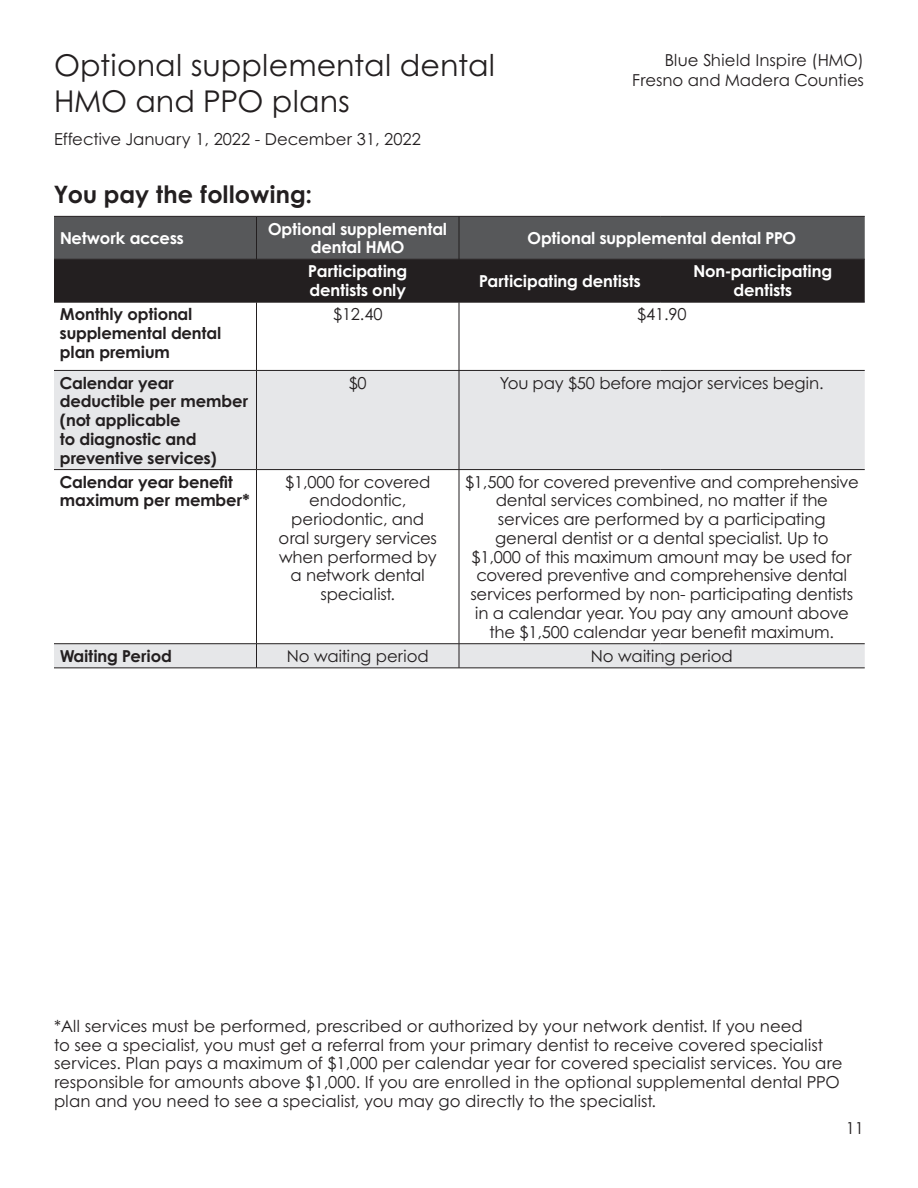
<style>
.page{position:relative;width:918px;height:1188px;background:#fff}
.page>*{position:absolute;margin:0;border:0;box-sizing:border-box;transform-origin:0 0}
.t1{font:30px/36px "Century Gothic B";color:#231f20}
.t2{font:700 24px "Century Gothic B";color:#231f20}
.t3{font:16.5px/18.8px "Century Gothic B";letter-spacing:-.01em;color:#231f20;text-align:center}
.t4{font:700 16.5px/18.8px "Century Gothic B";letter-spacing:-.01em;color:#231f20}
.t5{font:700 16.5px/18.8px "Century Gothic B";letter-spacing:-.01em;color:#fff;text-align:center}
</style>
<div class="page">
<svg style="left:54px;top:217px;width:811px;height:85px;background:#3c3b3c"></svg>
<svg style="left:54px;top:371px;width:811px;height:297px"></svg>
<hr style="left:54px;top:216px;width:202px;height:1px;background:#231f20">
<hr style="left:256px;top:216px;width:203px;height:1px;background:#231f20">
<hr style="left:256px;top:217px;width:1px;height:42px;background:#231f20">
<hr style="left:459px;top:216px;width:202px;height:1px;background:#231f20">
<hr style="left:459px;top:217px;width:1px;height:42px;background:#231f20">
<hr style="left:661px;top:216px;width:204px;height:1px;background:#231f20">
<hr style="left:54px;top:259px;width:202px;height:1px;background:#231f20">
<hr style="left:256px;top:259px;width:203px;height:1px;background:#231f20">
<hr style="left:256px;top:259px;width:1px;height:43px;background:#231f20">
<hr style="left:459px;top:259px;width:202px;height:1px;background:#231f20">
<hr style="left:459px;top:259px;width:1px;height:43px;background:#231f20">
<hr style="left:661px;top:259px;width:204px;height:1px;background:#231f20">
<hr style="left:660px;top:259px;width:1px;height:43px;background:#231f20">
<hr style="left:54px;top:302px;width:202px;height:1px;background:#231f20">
<hr style="left:256px;top:302px;width:203px;height:1px;background:#231f20">
<hr style="left:256px;top:302px;width:1px;height:68px;background:#231f20">
<hr style="left:459px;top:302px;width:202px;height:1px;background:#231f20">
<hr style="left:459px;top:302px;width:1px;height:68px;background:#231f20">
<hr style="left:661px;top:302px;width:204px;height:1px;background:#231f20">
<hr style="left:54px;top:370px;width:202px;height:1px;background:#231f20">
<hr style="left:256px;top:370px;width:203px;height:1px;background:#231f20">
<hr style="left:256px;top:371px;width:1px;height:98px;background:#231f20">
<hr style="left:459px;top:370px;width:202px;height:1px;background:#231f20">
<hr style="left:459px;top:371px;width:1px;height:98px;background:#231f20">
<hr style="left:661px;top:370px;width:204px;height:1px;background:#231f20">
<hr style="left:54px;top:469px;width:202px;height:1px;background:#231f20">
<hr style="left:256px;top:469px;width:203px;height:1px;background:#231f20">
<hr style="left:256px;top:470px;width:1px;height:174px;background:#231f20">
<hr style="left:459px;top:469px;width:202px;height:1px;background:#231f20">
<hr style="left:459px;top:470px;width:1px;height:174px;background:#231f20">
<hr style="left:661px;top:469px;width:204px;height:1px;background:#231f20">
<hr style="left:54px;top:643px;width:202px;height:1px;background:#231f20">
<hr style="left:256px;top:643px;width:203px;height:1px;background:#231f20">
<svg style="left:256px;top:644px;width:1px;height:24px"></svg>
<hr style="left:459px;top:643px;width:202px;height:1px;background:#231f20">
<svg style="left:459px;top:644px;width:1px;height:24px"></svg>
<hr style="left:661px;top:643px;width:204px;height:1px;background:#231f20">
<hr style="left:54px;top:668px;width:202px;height:1px;background:#231f20">
<hr style="left:256px;top:668px;width:203px;height:1px;background:#231f20">
<hr style="left:459px;top:668px;width:202px;height:1px;background:#231f20">
<hr style="left:661px;top:668px;width:204px;height:1px;background:#231f20">
<h2 class="t1" style="left:54px;top:47px;width:443px">Optional supplemental dental<br>HMO and PPO plans</h2>
<p class="t3" style="left:54px;top:130px;width:368px">Effective January 1, 2022 - December 31, 2022</p>
<p class="t3" style="left:632px;top:50px;width:233px;line-height:19.8px;text-align:right">Blue Shield Inspire (HMO)<br>Fresno and Madera Counties</p>
<p class="t2" style="left:54px;top:180px;width:260px">You pay the following:</p>
<p class="t5" style="left:60px;top:228px;width:125px">Network access</p>
<p class="t5" style="left:268px;top:219px;width:180px">Optional supplemental dental HMO</p>
<p class="t5" style="left:528px;top:228px;width:270px">Optional supplemental dental PPO</p>
<p class="t5" style="left:308px;top:262px;width:100px;text-align:left">Participating dentists only</p>
<p class="t5" style="left:479px;top:271px;width:163px">Participating dentists</p>
<p class="t5" style="left:693px;top:262px;width:140px">Non-participating dentists</p>
<p class="t4" style="left:60px;top:305px;width:163px">Monthly optional supplemental dental plan premium</p>
<p class="t3" style="left:333px;top:305px;width:51px">$12.40</p>
<p class="t3" style="left:637px;top:305px;width:51px">$41.90</p>
<p class="t4" style="left:60px;top:373px;width:190px">Calendar year deductible per member (not applicable<br>to diagnostic and preventive services)</p>
<p class="t3" style="left:349px;top:373px;width:20px">$0</p>
<p class="t3" style="left:500px;top:373px;width:325px">You pay $50 before major services begin.</p>
<p class="t4" style="left:60px;top:472px;width:191px">Calendar year benefit maximum per member*</p>
<p class="t3" style="left:279px;top:472px;width:160px">$1,000 for covered endodontic, periodontic, and oral surgery services when performed by a network dental specialist.</p>
<p class="t3" style="left:465px;top:472px;width:395px">$1,500 for covered preventive and comprehensive dental services combined, no matter if the services are performed by a participating general dentist or a dental specialist. Up to<br>$1,000 of this maximum amount may be used for covered preventive and comprehensive dental services performed by non- participating dentists in a calendar year. You pay any amount above the $1,500 calendar year benefit maximum.</p>
<p class="t4" style="left:60px;top:646px;width:113px">Waiting Period</p>
<p class="t3" style="left:287px;top:646px;width:143px">No waiting period</p>
<p class="t3" style="left:591px;top:646px;width:143px">No waiting period</p>
<p class="t3" style="left:54px;top:1016px;width:790px;text-align:left">*All services must be performed, prescribed or authorized by your network dentist. If you need<br>to see a specialist, you must get a referral from your primary dentist to receive covered specialist services. Plan pays a maximum of $1,000 per calendar year for covered specialist services. You are responsible for amounts above $1,000. If you are enrolled in the optional supplemental dental PPO plan and you need to see a specialist, you may go directly to the specialist.</p>
<p class="t3" style="left:846px;top:1118px;width:20px">11</p>
</div>
